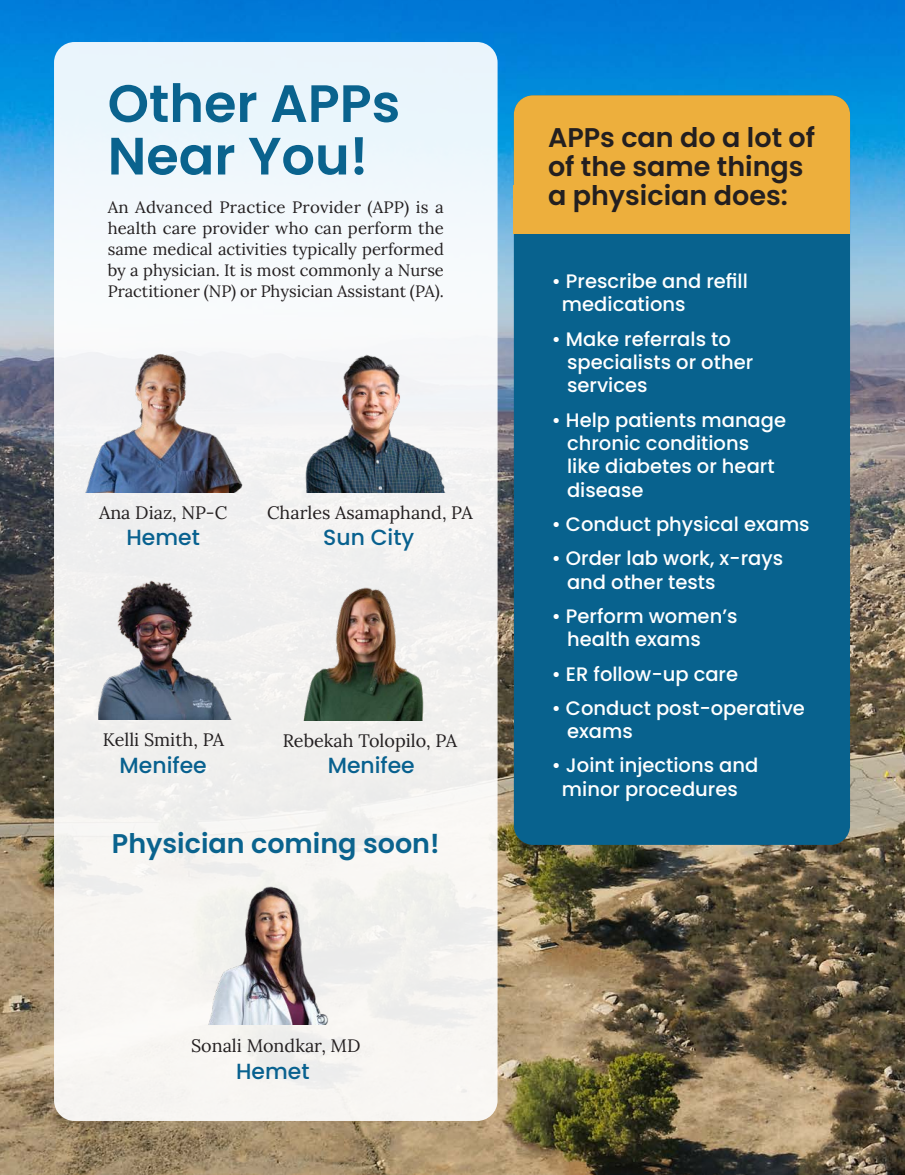
<style>
.page{position:relative;width:905px;height:1175px;background:#fff}
.page>*{position:absolute;margin:0;border:0;box-sizing:border-box;transform-origin:0 0}
.t1{font:600 52.5px/52.5px "Poppins";color:#0a638e}
.t2{font:600 27px/28.5px "Poppins";color:#231f20}
.t3{font:600 27px "Poppins";color:#0a638e}
.t4{font:500 21.9px "Poppins";color:#08618f}
.t5{font:500 19.5px/23.4px "Poppins";color:#fff}
.t6{font:18px "Lora";color:#231f20}
.t7{font:16.5px/21px "Lora";color:#231f20;text-align:justify}
</style>
<div class="page">
<img style="left:0;top:0;width:904px;height:1174px">
<div style="left:54px;top:42px;width:443px;height:1078px;background:#f2f5f3;border-radius:21px"></div>
<img style="left:291px;top:354px;width:154px;height:138px">
<img style="left:85px;top:354px;width:158px;height:138px">
<img style="left:303px;top:587px;width:134px;height:133px">
<img style="left:98px;top:580px;width:134px;height:139px">
<img style="left:208px;top:886px;width:120px;height:138px">
<div style="left:514px;top:95px;width:336px;height:750px;background:#08628e;border-radius:19px"></div>
<div style="left:514px;top:95px;width:336px;height:139px;background:#edaf3d;border-radius:19px"></div>
<div style="left:514px;top:185px;width:336px;height:49px;background:#edaf3d"></div>
<p class="t1" style="left:108px;top:78px;width:294px">Other APPs<br>Near You!</p>
<p class="t7" style="left:108px;top:195px;width:338px">An Advanced Practice Provider (APP) is a health care provider who can perform the same medical activities typically performed by a physician. It is most commonly a Nurse Practitioner (NP) or Physician Assistant (PA).</p>
<p class="t6" style="left:99px;top:499px;width:130px">Ana Diaz, NP-C</p>
<p class="t4" style="left:126px;top:524px;width:75px">Hemet</p>
<p class="t6" style="left:267px;top:499px;width:207px">Charles Asamaphand, PA</p>
<p class="t4" style="left:323px;top:524px;width:92px">Sun City</p>
<p class="t6" style="left:103px;top:726px;width:123px">Kelli Smith, PA</p>
<p class="t6" style="left:283px;top:726px;width:176px">Rebekah Tolopilo, PA</p>
<p class="t4" style="left:120px;top:753px;width:89px">Menifee</p>
<p class="t4" style="left:328px;top:753px;width:89px">Menifee</p>
<p class="t3" style="left:112px;top:828px;width:329px">Physician coming soon!</p>
<p class="t6" style="left:191px;top:1031px;width:171px">Sonali Mondkar, MD</p>
<p class="t4" style="left:236px;top:1058px;width:75px">Hemet</p>
<p class="t2" style="left:548px;top:124px;width:269px">APPs can do a lot of of the same things a physician does:</p>
<p class="t5" style="left:562px;top:269px;width:187px;text-indent:-10px">• Prescribe and refill medications</p>
<p class="t5" style="left:567px;top:327px;width:188px;text-indent:-15px">• Make referrals to specialists or other services</p>
<p class="t5" style="left:567px;top:408px;width:220px;text-indent:-15px">• Help patients manage chronic conditions like diabetes or heart disease</p>
<p class="t5" style="left:552px;top:512px;width:259px">• Conduct physical exams</p>
<p class="t5" style="left:567px;top:547px;width:218px;text-indent:-15px">• Order lab work, x-rays and other tests</p>
<p class="t5" style="left:552px;top:604px;width:187px">• Perform women’s</p>
<p class="t5" style="left:567px;top:628px;width:135px">health exams</p>
<p class="t5" style="left:552px;top:662px;width:188px">• ER follow-up care</p>
<p class="t5" style="left:567px;top:696px;width:239px;text-indent:-15px">• Conduct post-operative exams</p>
<p class="t5" style="left:552px;top:754px;width:208px;text-align:center">• Joint injections and minor procedures</p>
</div>
